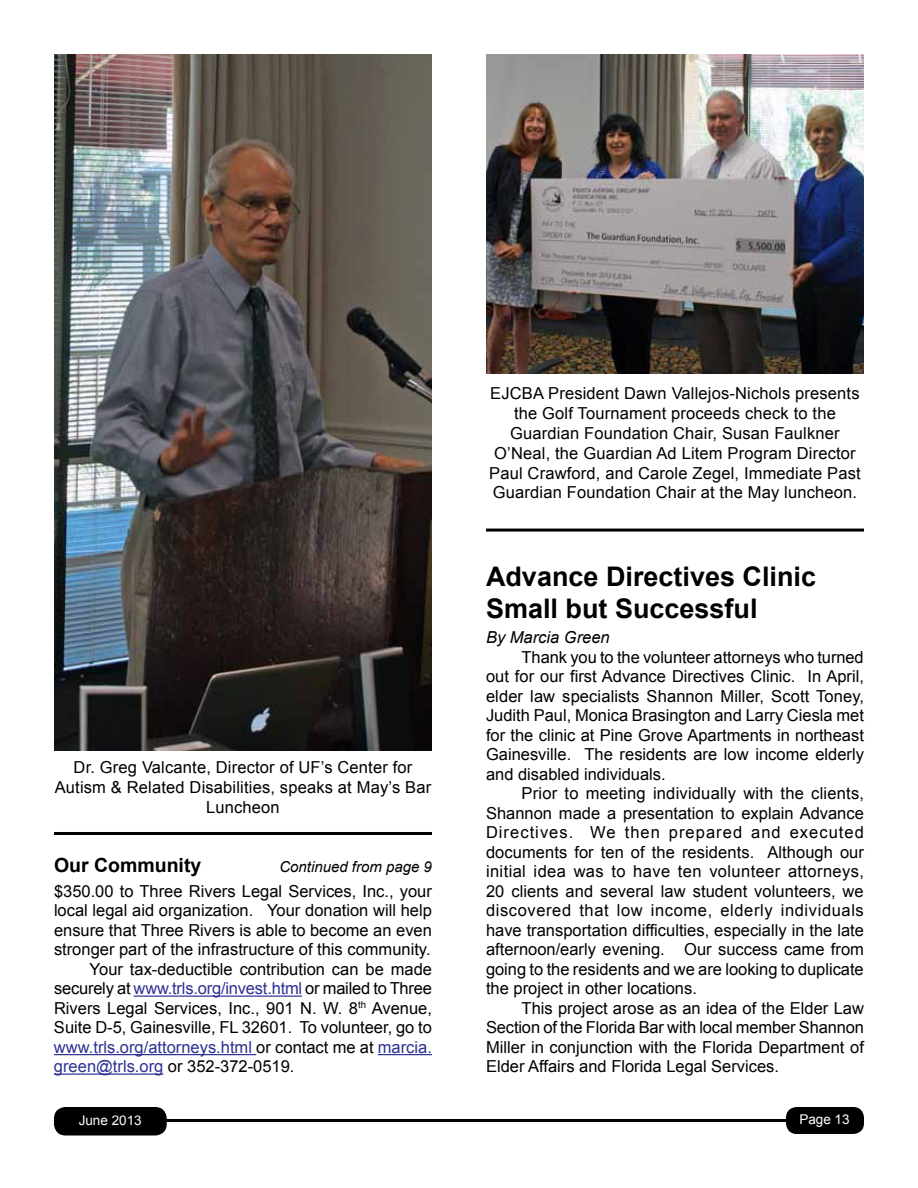
<style>
.page{position:relative;width:918px;height:1188px;background:#fff}
.page>*{position:absolute;margin:0;border:0;box-sizing:border-box;transform-origin:0 0}
.t1{font:700 27px/32.4px "Arial";color:#000}
.t2{font:700 19.5px "Arial";color:#000}
.t3{font:16.5px/19.5px "Arial";color:#000;text-align:justify}
.t4{font:16.5px "Arial";color:#2e3192}
.t5{font:italic 16.5px "Arial";color:#000}
.t6{font:italic 15px "Arial";color:#000}
.t7{font:13.5px "Arial";color:#fff}
.s1{color:#2e3192}
.s2{color:#000}
</style>
<div class="page">
<div style="left:55px;top:1108px;width:111px;height:27px;background:#000;border-radius:11px"></div>
<div style="left:54px;top:1107px;width:113px;height:29px;border:2px solid #000;border-radius:11px"></div>
<div style="left:786px;top:1107px;width:78px;height:27px;background:#000;border-radius:11px"></div>
<hr style="left:81px;top:1119px;width:736px;height:3px;background:#000">
<hr style="left:134px;top:996px;width:168px;height:1px;background:#2e3192">
<hr style="left:54px;top:1054px;width:202px;height:1px;background:#2e3192">
<hr style="left:378px;top:1054px;width:54px;height:1px;background:#2e3192">
<hr style="left:54px;top:1074px;width:109px;height:1px;background:#2e3192">
<hr style="left:54px;top:832px;width:378px;height:3px;background:#000">
<hr style="left:486px;top:529px;width:378px;height:3px;background:#000">
<img style="left:54px;top:54px;width:378px;height:696px">
<img style="left:486px;top:54px;width:378px;height:320px">
<p class="t3" style="left:55px;top:757px;width:378px;text-align:center">Dr. Greg Valcante, Director of UF’s Center for<br>Autism &amp; Related Disabilities, speaks at May’s Bar<br>Luncheon</p>
<p class="t2" style="left:54px;top:852px;width:149px">Our Community</p>
<p class="t6" style="left:279px;top:857px;width:154px">Continued from page 9</p>
<p class="t3" style="left:54px;top:882px;width:379px">$350.00 to Three Rivers Legal Services, Inc., your</p>
<p class="t3" style="left:54px;top:901px;width:379px">local legal aid organization. Your donation will help</p>
<p class="t3" style="left:54px;top:921px;width:379px">ensure that Three Rivers is able to become an even</p>
<p class="t3" style="left:54px;top:940px;width:378px">stronger part of the infrastructure of this community.</p>
<p class="t3" style="left:90px;top:960px;width:344px">Your tax-deductible contribution can be made</p>
<p class="t3" style="left:54px;top:979px;width:380px">securely at <span class="s1">www.trls.org/invest.html</span> or mailed to Three</p>
<p class="t3" style="left:54px;top:999px;width:379px">Rivers Legal Services, Inc., 901 N. W. 8<sup>th</sup> Avenue,</p>
<p class="t3" style="left:54px;top:1018px;width:379px">Suite D-5, Gainesville, FL 32601. To volunteer, go to</p>
<p class="t4" style="left:54px;top:1036px;width:379px">www.trls.org/attorneys.html <span class="s2">or contact me at</span> marcia.</p>
<p class="t3" style="left:54px;top:1057px;width:242px"><span class="s1">green@trls.org</span> or 352-372-0519.</p>
<p class="t3" style="left:489px;top:384px;width:373px;text-align:center">EJCBA President Dawn Vallejos-Nichols presents the Golf Tournament proceeds check to the Guardian Foundation Chair, Susan Faulkner O’Neal, the Guardian Ad Litem Program Director Paul Crawford, and Carole Zegel, Immediate Past Guardian Foundation Chair at the May luncheon.</p>
<h1 class="t1" style="left:486px;top:561px;width:332px">Advance Directives Clinic<br>Small but Successful</h1>
<p class="t5" style="left:486px;top:627px;width:125px">By Marcia Green</p>
<p class="t3" style="left:486px;top:647px;width:380px;text-indent:36px">Thank you to the volunteer attorneys who turned out for our first Advance Directives Clinic. In April, elder law specialists Shannon Miller, Scott Toney, Judith Paul, Monica Brasington and Larry Ciesla met for the clinic at Pine Grove Apartments in northeast Gainesville. The residents are low income elderly and disabled individuals.</p>
<p class="t3" style="left:486px;top:784px;width:380px;text-indent:36px">Prior to meeting individually with the clients, Shannon made a presentation to explain Advance Directives. We then prepared and executed documents for ten of the residents. Although our initial idea was to have ten volunteer attorneys, 20 clients and several law student volunteers, we discovered that low income, elderly individuals have transportation difficulties, especially in the late afternoon/early evening. Our success came from going to the residents and we are looking to duplicate the project in other locations.</p>
<p class="t3" style="left:486px;top:998px;width:380px;text-indent:36px">This project arose as an idea of the Elder Law Section of the Florida Bar with local member Shannon Miller in conjunction with the Florida Department of Elder Affairs and Florida Legal Services.</p>
<p class="t7" style="left:79px;top:1111px;width:65px">June 2013</p>
<p class="t7" style="left:799px;top:1111px;width:52px">Page 13</p>
</div>
